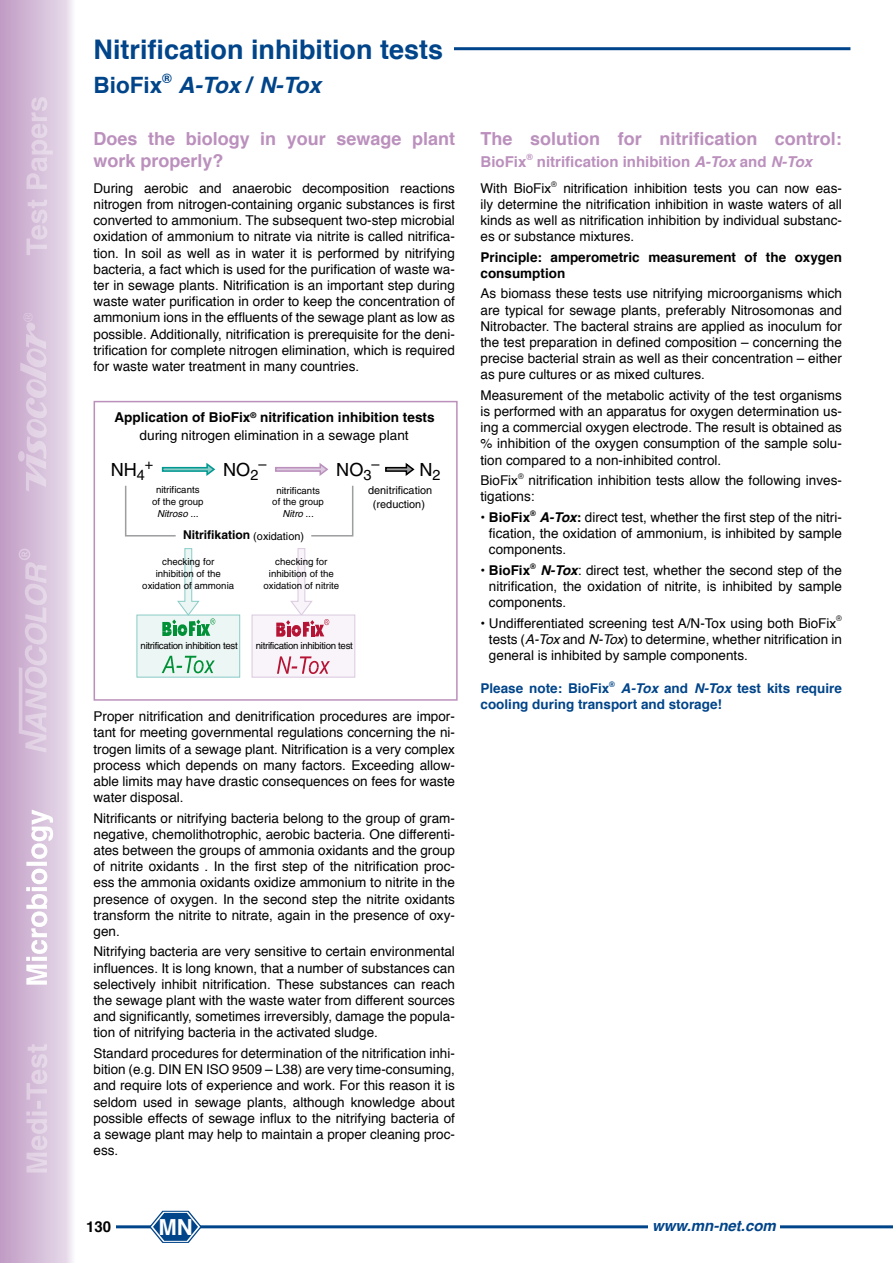
<style>
.page{position:relative;width:893px;height:1263px;background:#fff}
.page>*{position:absolute;margin:0;border:0;box-sizing:border-box;transform-origin:0 0}
.t1{font:700 27px "Helvetica";color:#004489}
.t2{font:italic 700 22.5px "Helvetica";letter-spacing:-.035em;color:#004489}
.t3{font:700 22.5px "Helvetica";color:#004489}
.t4{font:700 22.2px "Helvetica";color:#fff}
.t5{font:18.15px "Helvetica";color:#000}
.t6{font:700 18px/21.6px "Helvetica";color:#bb90bd}
.t7{font:700 15px "Helvetica";color:#bb90bd}
.t8{font:italic 700 15px "Helvetica";color:#004489}
.t9{font:700 15px "Helvetica";color:#000}
.t10{font:14.55px "Helvetica";color:#000}
.t11{font:700 13.65px/17.9px "Helvetica";color:#000;text-align:center}
.t12{font:13.5px/16.2px "Helvetica";color:#000;text-align:justify}
.t13{font:700 13.5px/16.2px "Helvetica";color:#004489}
.t14{font:700 13.5px/16.2px "Helvetica";color:#000}
.t15{font:700 13.05px "Helvetica";color:#004489}
.t16{font:700 12.15px "Helvetica";color:#000}
.t17{font:10.95px/13.6px "Helvetica";color:#000;text-align:center}
.t18{font:9.6px/11.6px "Helvetica";color:#000;text-align:center}
.t19{font:9.6px "Helvetica";letter-spacing:-.03em;color:#000}
.t20{font:italic 9.6px "Helvetica";color:#000}
.t21{font:700 8.7px "Helvetica";color:#bb90bd}
.t22{font:700 7.8px "Helvetica";color:#000}
.t23{font:7.8px "Helvetica";color:#000}
.t24{font:700 7.8px "Helvetica";color:#004489}
.s1{font-style:normal}
.s2{font-weight:400}
.s3{font-size:18.15px}
.s4{font-weight:400;font-size:10.95px}
.s5{font-style:italic}
.s6{font-weight:700}
.s7{font-weight:700;font-style:italic}
</style>
<div class="page">
<hr style="left:101px;top:1225px;width:792px;height:3px;background:#004489">
<div style="left:82px;top:1216px;width:33px;height:21px;background:#fff"></div>
<div style="left:648px;top:1219px;width:132px;height:15px;background:#fff"></div>
<svg style="left:149px;top:1211px;width:53px;height:32px"></svg>
<hr style="left:104px;top:47px;width:746px;height:3px;background:#004489">
<div style="left:94px;top:27px;width:360px;height:44px;background:#fff"></div>
<svg style="left:0;top:0;width:73px;height:1263px;background:#d7c1db"></svg>
<div style="left:18px;top:451px;width:7px;height:11px;background:#dac4dc;border-radius:50%"></div>
<svg style="left:19px;top:97px;width:34px;height:1075px;background:#d9c3dc"></svg>
<div style="left:137px;top:615px;width:103px;height:62px;background:#ecf6f4"></div>
<div style="left:137px;top:615px;width:103px;height:62px;border:1px solid #8bcbc7"></div>
<svg style="left:161px;top:462px;width:55px;height:14px"></svg>
<svg style="left:275px;top:463px;width:54px;height:13px"></svg>
<svg style="left:385px;top:462px;width:30px;height:14px"></svg>
<svg style="left:125px;top:485px;width:229px;height:52px"></svg>
<svg style="left:162px;top:548px;width:54px;height:88px"></svg>
<svg style="left:162px;top:656px;width:53px;height:17px"></svg>
<div style="left:252px;top:615px;width:103px;height:62px;background:#f8f4f9"></div>
<div style="left:252px;top:615px;width:103px;height:62px;border:1px solid #dbc9e0"></div>
<svg style="left:276px;top:548px;width:54px;height:89px"></svg>
<svg style="left:277px;top:656px;width:53px;height:18px"></svg>
<div style="left:94px;top:401px;width:363px;height:300px;border:2px solid #bb90bd"></div>
<h1 class="t1" style="left:94px;top:27px;width:351px">Nitrification inhibition tests</h1>
<h2 class="t3" style="left:94px;top:67px;width:70px">BioFix</h2>
<p class="t15" style="left:162px;top:68px;width:11px">®</p>
<h2 class="t2" style="left:178px;top:67px;width:144px">A-Tox <span class="s1">/</span> N-Tox</h2>
<h3 class="t6" style="left:94px;top:128px;width:363px">Does the biology in your sewage plant work properly?</h3>
<p class="t12" style="left:94px;top:180px;width:363px">During aerobic and anaerobic decomposition reactions nitrogen from nitrogen-containing organic substances is first converted to ammonium. The subsequent two-step microbial oxidation of ammonium to nitrate via nitrite is called nitrifica&shy;tion. In soil as well as in water it is performed by nitrifying bacteria, a fact which is used for the purification of waste wa&shy;ter in sewage plants. Nitrification is an important step during waste water purification in order to keep the concentration of ammonium ions in the effluents of the sewage plant as low as possible. Additionally, nitrification is prerequisite for the deni&shy;trification for complete nitrogen elimination, which is required for waste water treatment in many countries.</p>
<p class="t11" style="left:114px;top:408px;width:322px">Application of BioFix<sup>®</sup> nitrification inhibition tests <span class="s2">during nitrogen elimination in a sewage plant</span></p>
<h3 class="t5" style="left:111px;top:459px;width:36px">NH <sub>4</sub></h3>
<p class="t10" style="left:145px;top:455px;width:10px">+</p>
<h3 class="t5" style="left:223px;top:459px;width:37px">NO <sub>2</sub></h3>
<p class="t10" style="left:258px;top:455px;width:10px">–</p>
<h3 class="t5" style="left:336px;top:459px;width:37px">NO <sub>3</sub></h3>
<p class="t10" style="left:372px;top:461px;width:71px">– <span class="s3">N</span> 2</p>
<p class="t18" style="left:152px;top:484px;width:53px">nitrificants of the group</p>
<p class="t20" style="left:157px;top:508px;width:43px">Nitroso ...</p>
<p class="t16" style="left:183px;top:528px;width:123px">Nitrifikation <span class="s4">(oxidation)</span></p>
<p class="t17" style="left:368px;top:483px;width:66px">denitrification (reduction)</p>
<p class="t18" style="left:272px;top:484px;width:53px">nitrificants of the group</p>
<p class="t20" style="left:283px;top:508px;width:33px">Nitro ...</p>
<p class="t18" style="left:142px;top:556px;width:93px">checking for inhibition of the oxidation of ammonia</p>
<p class="t18" style="left:263px;top:556px;width:77px">checking for inhibition of the oxidation of nitrite</p>
<p class="t19" style="left:141px;top:640px;width:99px">nitrification inhibition test</p>
<p class="t19" style="left:256px;top:640px;width:99px">nitrification inhibition test</p>
<p class="t12" style="left:94px;top:709px;width:363px">Proper nitrification and denitrification procedures are impor&shy;tant for meeting governmental regulations concerning the ni&shy;trogen limits of a sewage plant. Nitrification is a very complex process which depends on many factors. Exceeding allow&shy;able limits may have drastic consequences on fees for waste water disposal.</p>
<p class="t12" style="left:94px;top:810px;width:363px">Nitrificants or nitrifying bacteria belong to the group of gram&shy;negative, chemolithotrophic, aerobic bacteria. One differenti&shy;ates between the groups of ammonia oxidants and the group of nitrite oxidants . In the first step of the nitrification proc&shy;ess the ammonia oxidants oxidize ammonium to nitrite in the presence of oxygen. In the second step the nitrite oxidants transform the nitrite to nitrate, again in the presence of oxy&shy;gen.</p>
<p class="t12" style="left:94px;top:944px;width:363px">Nitrifying bacteria are very sensitive to certain environmental influences. It is long known, that a number of substances can selectively inhibit nitrification. These substances can reach the sewage plant with the waste water from different sources and significantly, sometimes irreversibly, damage the popula&shy;tion of nitrifying bacteria in the activated sludge.</p>
<p class="t12" style="left:94px;top:1045px;width:363px">Standard procedures for determination of the nitrification inhi&shy;bition (e.g. DIN EN ISO 9509 – L38) are very time-consuming, and require lots of experience and work. For this reason it is seldom used in sewage plants, although knowledge about possible effects of sewage influx to the nitrifying bacteria of a sewage plant may help to maintain a proper cleaning proc&shy;ess.</p>
<h3 class="t6" style="left:480px;top:128px;width:363px">The solution for nitrification control:</h3>
<p class="t7" style="left:480px;top:150px;width:47px">BioFix</p>
<p class="t21" style="left:526px;top:150px;width:8px">®</p>
<p class="t7" style="left:537px;top:150px;width:277px">nitrification inhibition <span class="s5">A-Tox</span> and <span class="s5">N-Tox</span></p>
<p class="t12" style="left:480px;top:180px;width:363px">With BioFix<sup>®</sup> nitrification inhibition tests you can now eas&shy;ily determine the nitrification inhibition in waste waters of all kinds as well as nitrification inhibition by individual substanc&shy;es or substance mixtures.</p>
<p class="t14" style="left:480px;top:249px;width:363px">Principle: amperometric measurement of the oxygen consumption</p>
<p class="t12" style="left:480px;top:286px;width:363px">As biomass these tests use nitrifying microorganisms which are typical for sewage plants, preferably Nitrosomonas and Nitrobacter. The bacteral strains are applied as inoculum for the test preparation in defined composition – concerning the precise bacterial strain as well as their concentration – either as pure cultures or as mixed cultures.</p>
<p class="t12" style="left:480px;top:387px;width:363px">Measurement of the metabolic activity of the test organisms is performed with an apparatus for oxygen determination us&shy;ing a commercial oxygen electrode. The result is obtained as % inhibition of the oxygen consumption of the sample solu&shy;tion compared to a non-inhibited control.</p>
<p class="t12" style="left:480px;top:473px;width:363px">BioFix<sup>®</sup> nitrification inhibition tests allow the following inves&shy;tigations:</p>
<p class="t12" style="left:489px;top:509px;width:354px;text-indent:-8px">• <span class="s6">BioFix</span><sup>®</sup> <span class="s7">A-Tox</span><span class="s6">:</span> direct test, whether the first step of the nitri&shy;fication, the oxidation of ammonium, is inhibited by sample components.</p>
<p class="t14" style="left:480px;top:562px;width:51px"><span class="s2">•</span> BioFix</p>
<p class="t22" style="left:530px;top:559px;width:7px">®</p>
<p class="t12" style="left:489px;top:562px;width:354px;text-indent:52px"><span class="s7">N-Tox</span>: direct test, whether the second step of the nitrification, the oxidation of nitrite, is inhibited by sample components.</p>
<p class="t12" style="left:480px;top:615px;width:357px">• Undifferentiated screening test A/N-Tox using both BioFix</p>
<p class="t23" style="left:836px;top:613px;width:7px">®</p>
<p class="t12" style="left:489px;top:631px;width:354px">tests (<span class="s5">A-Tox</span> and <span class="s5">N-Tox</span>) to determine, whether nitrification in general is inhibited by sample components.</p>
<p class="t13" style="left:480px;top:680px;width:130px">Please note: BioFix</p>
<p class="t24" style="left:609px;top:678px;width:7px">®</p>
<p class="t13" style="left:480px;top:680px;width:363px;text-indent:140px"><span class="s5">A-Tox</span> and <span class="s5">N-Tox</span> test kits require cooling during transport and storage!</p>
<p class="t9" style="left:86px;top:1214px;width:27px">130</p>
<h3 class="t4" style="left:158px;top:1209px;width:36px">MN</h3>
<p class="t8" style="left:652px;top:1213px;width:125px">www.mn-net.com</p>
</div>
